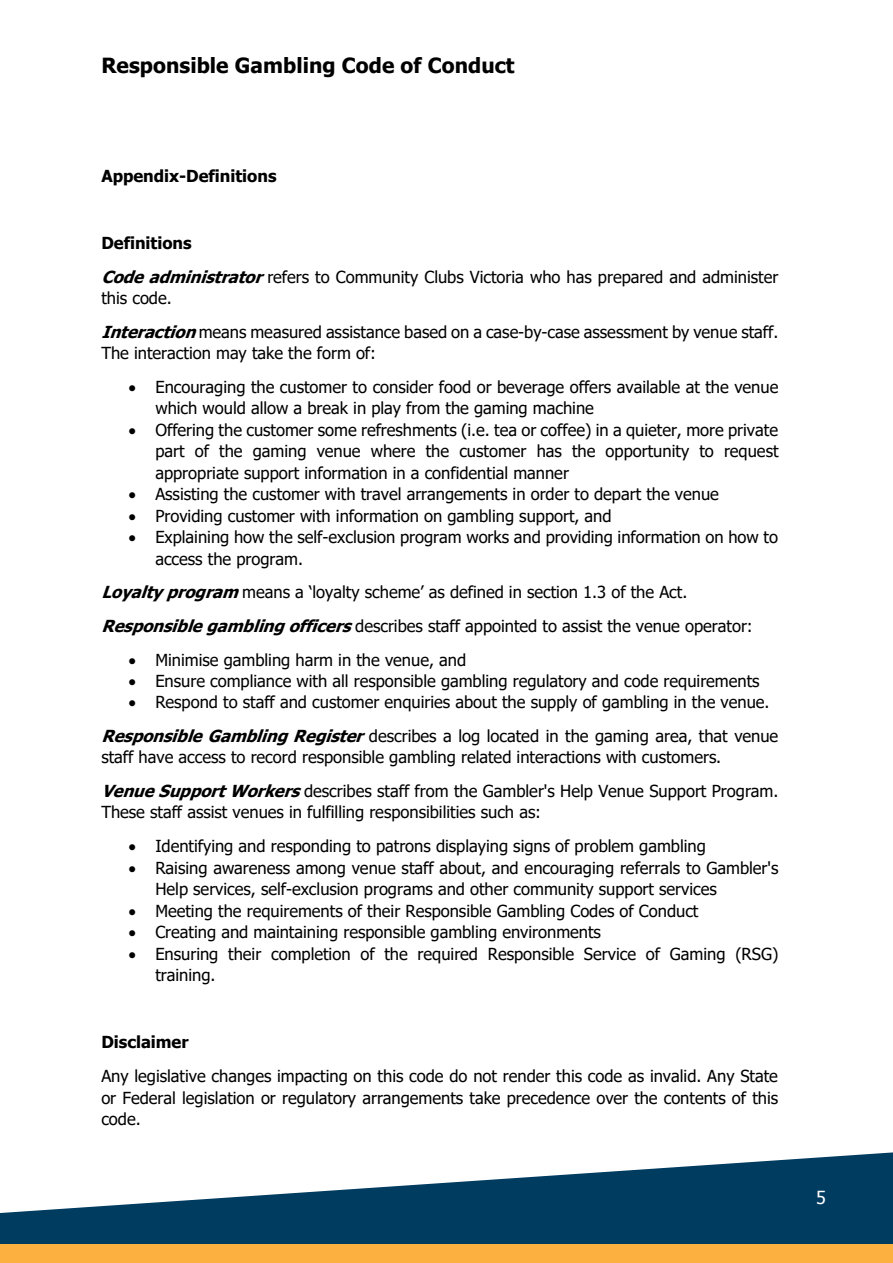
<style>
.page{position:relative;width:893px;height:1263px;background:#fff}
.page>*{position:absolute;margin:0;border:0;box-sizing:border-box;transform-origin:0 0}
.t1{font:700 20.85px "Tahoma";letter-spacing:.005em;color:#000}
.t2{font:18px "Tahoma";color:#fff}
.t3{font:16.5px/21.3px "Tahoma";color:#000}
.t4{font:700 16.5px "Tahoma";color:#000}
.s1{font-weight:700}
.s2{font-weight:700;font-style:italic}
</style>
<div class="page">
<svg style="left:0;top:1152px;width:893px;height:92px;fill:#003b60"></svg>
<div style="left:0;top:1244px;width:893px;height:19px;background:#fbb040"></div>
<p class="t1" style="left:101px;top:51px;width:415px">Responsible Gambling Code of Conduct</p>
<p class="t4" style="left:101px;top:164px;width:177px">Appendix-Definitions</p>
<p class="t3" style="left:101px;top:227px;width:678px;line-height:33.8px"><span class="s1">Definitions<br></span><span class="s2">Codeadministrator</span>refers to Community Clubs Victoria who has prepared and administer</p>
<p class="t3" style="left:101px;top:282px;width:678px;line-height:33.9px">this code.<br><span class="s2">Interaction</span>means measured assistance based on a case-by-case assessment by venue staff.</p>
<p class="t3" style="left:101px;top:343px;width:276px">The interaction may take the form of:</p>
<p class="t3" style="left:155px;top:377px;width:624px;text-indent:-27px">• Encouraging the customer to consider food or beverage offers available at the venue which would allow a break in play from the gaming machine</p>
<p class="t3" style="left:155px;top:420px;width:625px;text-align:justify;text-indent:-27px">• Offering the customer some refreshments (i.e. tea or coffee) in a quieter, more private part of the gaming venue where the customer has the opportunity to request appropriate support information in a confidential manner</p>
<p class="t3" style="left:128px;top:484px;width:592px">• Assisting the customer with travel arrangements in order to depart the venue</p>
<p class="t3" style="left:128px;top:506px;width:485px">• Providing customer with information on gambling support, and</p>
<p class="t3" style="left:155px;top:528px;width:624px;text-indent:-27px">• Explaining how the self-exclusion program works and providing information on how to access the program.</p>
<p class="t3" style="left:101px;top:576px;width:653px;line-height:33.5px"><span class="s2">Loyaltyprogram</span>means a ‘loyalty scheme’ as defined in section 1.3 of the Act.<br><span class="s2">Responsiblegamblingofficers</span>describes staff appointed to assist the venue operator:</p>
<p class="t3" style="left:128px;top:650px;width:339px">• Minimise gambling harm in the venue, and</p>
<p class="t3" style="left:128px;top:671px;width:633px">• Ensure compliance with all responsible gambling regulatory and code requirements</p>
<p class="t3" style="left:101px;top:686px;width:678px;line-height:33.9px;text-indent:27px">• Respond to staff and customer enquiries about the supply of gambling in the venue.<br><span class="s2">ResponsibleGamblingRegister</span>describes a log located in the gaming area, that venue</p>
<p class="t3" style="left:101px;top:741px;width:679px;line-height:33.9px">staff have access to record responsible gambling related interactions with customers.<br><span class="s2">VenueSupportWorkers</span>describes staff from the Gambler's Help Venue Support Program.</p>
<p class="t3" style="left:101px;top:802px;width:441px">These staff assist venues in fulfilling responsibilities such as:</p>
<p class="t3" style="left:128px;top:836px;width:579px">• Identifying and responding to patrons displaying signs of problem gambling</p>
<p class="t3" style="left:155px;top:858px;width:624px;text-indent:-27px">• Raising awareness among venue staff about, and encouraging referrals to Gambler's<br>Help services, self-exclusion programs and other community support services</p>
<p class="t3" style="left:128px;top:901px;width:572px">• Meeting the requirements of their Responsible Gambling Codes of Conduct</p>
<p class="t3" style="left:128px;top:923px;width:474px">• Creating and maintaining responsible gambling environments</p>
<p class="t3" style="left:155px;top:944px;width:625px;text-indent:-27px">• Ensuring their completion of the required Responsible Service of Gaming (RSG) training.</p>
<p class="t4" style="left:101px;top:1030px;width:89px">Disclaimer</p>
<p class="t3" style="left:101px;top:1066px;width:678px;text-align:justify">Any legislative changes impacting on this code do not render this code as invalid. Any State or Federal legislation or regulatory arrangements take precedence over the contents of this code.</p>
<p class="t2" style="left:816px;top:1186px;width:11px">5</p>
</div>
